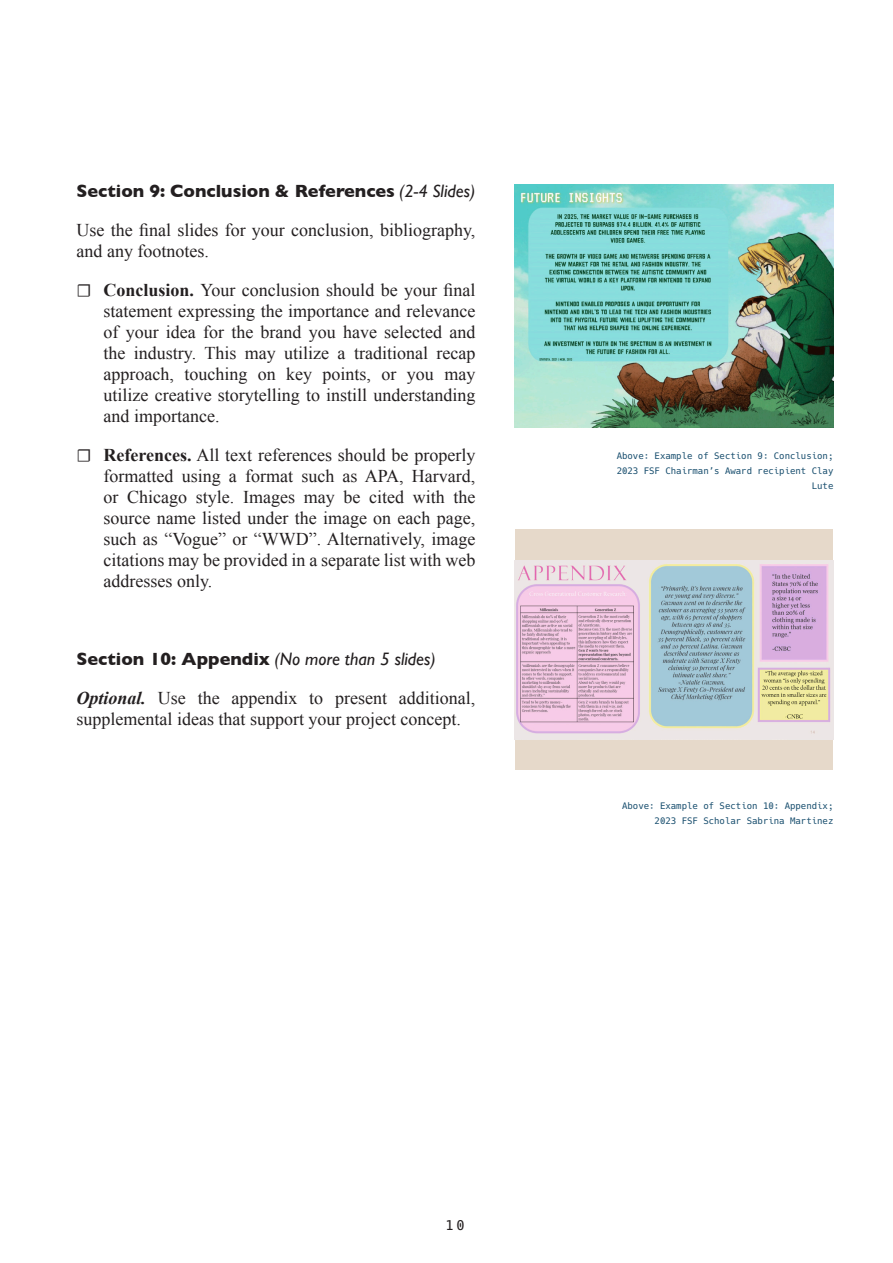
<style>
.page{position:relative;width:893px;height:1263px;background:#fff}
.page>*{position:absolute;margin:0;border:0;box-sizing:border-box;transform-origin:0 0}
.Body_Text_-_For_Excerpt{font:18px/21px "Times New Roman";color:#231f20}
.Body_Text_-_For_Excerpt-2{font:700 18px "Gill Sans";color:#231f20}
.Body_Text_-_For_Excerpt-3{font:italic 18px "Gill Sans";color:#231f20}
.t1{font:13.5px "Hack";color:#231f20}
.Caption_Text{font:9px/15px "Hack";color:#184e6e;text-align:right}
.s1{font-weight:400;font-style:italic}
.s2{font-family:"Minion Pro"}
.s3{font-weight:700}
.s4{font-weight:700;font-style:normal}
.s5{font-weight:700;font-style:italic}
</style>
<div class="page">
<div style="left:515px;top:530px;width:318px;height:240px;background:#e6d9ca"></div>
<img style="left:515px;top:184px;width:318px;height:243px">
<img style="left:515px;top:561px;width:318px;height:179px">
<p class="Body_Text_-_For_Excerpt-2" style="left:77px;top:176px;width:400px">Section 9: Conclusion &amp; References <span class="s1">(2-4 Slides)</span></p>
<p class="Body_Text_-_For_Excerpt" style="left:77px;top:219px;width:400px">Use the final slides for your conclusion, bibliography, and any footnotes.</p>
<p class="Body_Text_-_For_Excerpt" style="left:104px;top:279px;width:373px;text-align:justify;text-indent:-27px"><span class="s2">☐</span> <span class="s3">Conclusion.</span> Your conclusion should be your final statement expressing the importance and relevance of your idea for the brand you have selected and the industry. This may utilize a traditional recap approach, touching on key points, or you may utilize creative storytelling to instill understanding and importance.</p>
<p class="Body_Text_-_For_Excerpt" style="left:104px;top:444px;width:373px;text-align:justify;text-indent:-27px"><span class="s2">☐</span> <span class="s3">References.</span> All text references should be properly formatted using a format such as APA, Harvard, or Chicago style. Images may be cited with the source name listed under the image on each page, such as “Vogue” or “WWD”. Alternatively, image citations may be provided in a separate list with web addresses only.</p>
<p class="Body_Text_-_For_Excerpt-3" style="left:77px;top:648px;width:361px"><span class="s4">Section 10: Appendix</span> (No more than 5 slides)</p>
<p class="Body_Text_-_For_Excerpt" style="left:77px;top:687px;width:400px"><span class="s5">Optional.</span> Use the appendix to present additional, supplemental ideas that support your project concept.</p>
<p class="Caption_Text" style="left:617px;top:448px;width:218px">Above: Example of Section 9: Conclusion;<br>2023 FSF Chairman’s Award recipient Clay<br>Lute</p>
<p class="Caption_Text" style="left:622px;top:798px;width:213px">Above: Example of Section 10: Appendix;<br>2023 FSF Scholar Sabrina Martinez</p>
<p class="t1" style="left:445px;top:1216px;width:20px">10</p>
</div>
